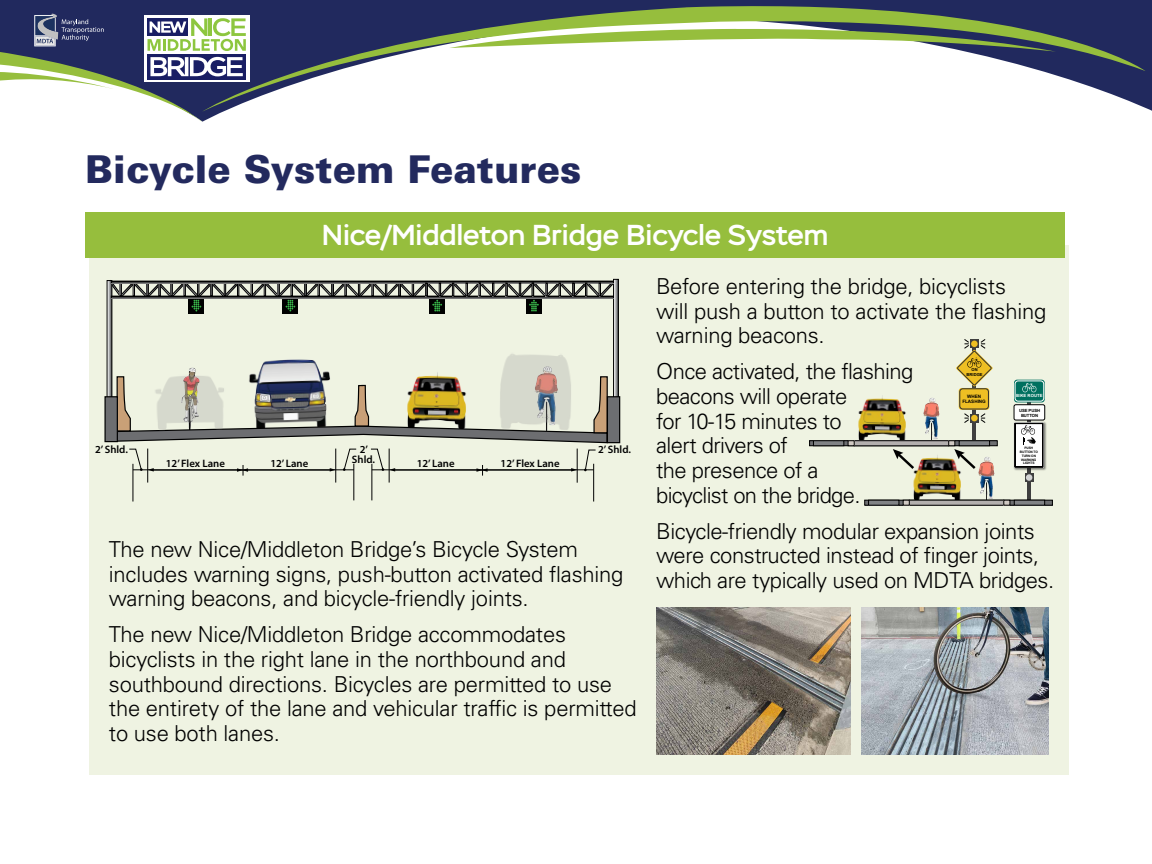
<style>
.page{position:relative;width:1152px;height:864px;background:#fff}
.page>*{position:absolute;margin:0;border:0;box-sizing:border-box;transform-origin:0 0}
.t1{font:900 38.4px "Univers";color:#232a5e}
.t2{font:500 28.8px "Stem";color:#fff}
.t3{font:300 22px/24.8px "Univers";letter-spacing:-.01em;color:#000}
.t4{font:600 10.76px/10.2px "Myriad Pro";color:#010101;text-align:center}
.t5{font:700 4.6px/5.5px "Arial";color:#000;text-align:center}
.t6{font:700 4.28px/5.1px "Arial";letter-spacing:-.025em;color:#000;text-align:center}
.t7{font:700 4.28px "Arial";color:#fff}
.t8{font:700 4.16px/4.6px "Arial";color:#000;text-align:center}
.t9{font:700 3.24px/3.9px "Arial";letter-spacing:-.025em;color:#000;text-align:center}
</style>
<div class="page">
<div style="left:0;top:0;width:202px;height:14px;background:#21295e"></div>
<svg style="left:1146px;top:0;width:6px;height:111px"></svg>
<svg style="left:202px;top:0;width:944px;height:108px"></svg>
<div style="left:144px;top:15px;width:105px;height:67px;background:#fff"></div>
<svg style="left:0;top:14px;width:246px;height:108px"></svg>
<div style="left:90px;top:245px;width:979px;height:529px;background:#eff3e2"></div>
<img style="left:188px;top:367px;width:8px;height:7px">
<img style="left:249px;top:359px;width:81px;height:17px">
<svg style="left:283px;top:311px;width:15px;height:2px"></svg>
<svg style="left:189px;top:311px;width:15px;height:2px"></svg>
<svg style="left:430px;top:311px;width:15px;height:2px"></svg>
<svg style="left:526px;top:311px;width:15px;height:2px"></svg>
<div style="left:107px;top:281px;width:5px;height:132px;background:#a8aaad"></div>
<div style="left:107px;top:280px;width:5px;height:133px;border:1px solid #000"></div>
<hr style="left:614px;top:279px;width:4px;height:133px;background:#bdbec1">
<div style="left:613px;top:279px;width:5px;height:133px;border:1px solid #000"></div>
<svg style="left:110px;top:281px;width:504px;height:30px"></svg>
<div style="left:105px;top:397px;width:12px;height:45px;background:#6d6e71"></div>
<div style="left:104px;top:396px;width:14px;height:46px;border:1px solid #000"></div>
<div style="left:607px;top:397px;width:13px;height:46px;background:#6d6e71"></div>
<div style="left:607px;top:396px;width:13px;height:47px;border:1px solid #000"></div>
<img style="left:502px;top:354px;width:68px;height:22px">
<svg style="left:116px;top:376px;width:492px;height:126px"></svg>
<hr style="left:973px;top:345px;width:3px;height:97px;background:#3f3f3f">
<div style="left:959px;top:388px;width:30px;height:22px;background:#eebf23;border-radius:3px"></div>
<div style="left:959px;top:388px;width:30px;height:21px;border:1px solid #2c2d30;border-radius:3px"></div>
<svg style="left:956px;top:339px;width:37px;height:47px"></svg>
<svg style="left:970px;top:414px;width:9px;height:9px"></svg>
<div style="left:971px;top:415px;width:7px;height:6px;background:#eebf23;border-radius:50%"></div>
<svg style="left:964px;top:413px;width:5px;height:10px"></svg>
<svg style="left:980px;top:413px;width:6px;height:10px"></svg>
<img style="left:858px;top:395px;width:48px;height:45px">
<img style="left:923px;top:398px;width:17px;height:42px">
<svg style="left:811px;top:442px;width:185px;height:2px"></svg>
<div style="left:809px;top:440px;width:189px;height:6px;border:1px solid #000"></div>
<div style="left:813px;top:441px;width:31px;height:5px;background:#808285"></div>
<div style="left:813px;top:440px;width:31px;height:6px;border:1px solid #000"></div>
<div style="left:959px;top:441px;width:31px;height:5px;background:#808285"></div>
<div style="left:959px;top:440px;width:31px;height:6px;border:1px solid #000"></div>
<div style="left:854px;top:441px;width:95px;height:5px;background:#b3afae"></div>
<div style="left:854px;top:440px;width:95px;height:6px;border:1px solid #000"></div>
<div style="left:948px;top:440px;width:7px;height:6px;border:1px solid #000"></div>
<svg style="left:848px;top:440px;width:6px;height:6px"></svg>
<hr style="left:1027px;top:397px;width:4px;height:104px;background:#3f3f3f">
<img style="left:1013px;top:421px;width:34px;height:50px">
<svg style="left:1014px;top:422px;width:30px;height:46px"></svg>
<div style="left:1014px;top:380px;width:31px;height:22px;background:#00705f;border-radius:3px"></div>
<div style="left:1015px;top:381px;width:29px;height:21px;border:1px solid #fff;border-radius:3px"></div>
<svg style="left:1022px;top:383px;width:15px;height:10px"></svg>
<div style="left:1014px;top:405px;width:31px;height:15px;background:#fff;border-radius:2px"></div>
<div style="left:1014px;top:404px;width:31px;height:16px;border:1px solid #000;border-radius:2px"></div>
<svg style="left:1025px;top:473px;width:9px;height:9px"></svg>
<div style="left:1026px;top:474px;width:6px;height:7px;background:#d2d3d4;border-radius:50%"></div>
<svg style="left:1015px;top:423px;width:28px;height:44px"></svg>
<img style="left:909px;top:455px;width:57px;height:45px">
<img style="left:977px;top:457px;width:18px;height:43px">
<svg style="left:866px;top:502px;width:185px;height:1px"></svg>
<div style="left:864px;top:500px;width:189px;height:5px;border:1px solid #000"></div>
<div style="left:869px;top:500px;width:30px;height:5px;background:#808285"></div>
<div style="left:868px;top:500px;width:31px;height:5px;border:1px solid #000"></div>
<div style="left:1014px;top:500px;width:31px;height:5px;background:#808285"></div>
<div style="left:1014px;top:500px;width:31px;height:5px;border:1px solid #000"></div>
<div style="left:909px;top:500px;width:95px;height:5px;background:#b3afae"></div>
<svg style="left:1004px;top:500px;width:6px;height:5px"></svg>
<svg style="left:903px;top:500px;width:7px;height:5px"></svg>
<svg style="left:949px;top:441px;width:29px;height:31px"></svg>
<svg style="left:893px;top:449px;width:24px;height:23px"></svg>
<img style="left:656px;top:607px;width:195px;height:147px">
<img style="left:862px;top:607px;width:187px;height:147px">
<div style="left:86px;top:212px;width:979px;height:46px;background:#96be3d"></div>
<h1 class="t1" style="left:86px;top:145px;width:498px">Bicycle System Features</h1>
<h2 class="t2" style="left:322px;top:217px;width:508px">Nice/Middleton Bridge Bicycle System</h2>
<p class="t4" style="left:95px;top:444px;width:34px">2’ Shld.</p>
<p class="t4" style="left:598px;top:444px;width:34px">2’ Shld.</p>
<p class="t4" style="left:352px;top:444px;width:25px">2’<br>Shld.</p>
<p class="t4" style="left:166px;top:459px;width:61px">12’ Flex Lane</p>
<p class="t4" style="left:270px;top:459px;width:39px">12’ Lane</p>
<p class="t4" style="left:417px;top:459px;width:39px">12’ Lane</p>
<p class="t4" style="left:501px;top:459px;width:61px">12’ Flex Lane</p>
<p class="t3" style="left:109px;top:537px;width:516px">The new Nice/Middleton Bridge’s Bicycle System includes warning signs, push-button activated flashing warning beacons, and bicycle-friendly joints.</p>
<p class="t3" style="left:109px;top:622px;width:529px">The new Nice/Middleton Bridge accommodates bicyclists in the right lane in the northbound and southbound directions. Bicycles are permitted to use the entirety of the lane and vehicular traffic is permitted to use both lanes.</p>
<p class="t3" style="left:656px;top:274px;width:392px">Before entering the bridge, bicyclists<br>will push a button to activate the flashing warning beacons.</p>
<p class="t3" style="left:656px;top:359px;width:259px">Once activated, the flashing beacons will operate<br>for 10-15 minutes to<br>alert drivers of<br>the presence of a<br>bicyclist on the bridge.</p>
<p class="t3" style="left:656px;top:518px;width:400px">Bicycle-friendly modular expansion joints were constructed instead of finger joints, which are typically used on MDTA bridges.</p>
<p class="t8" style="left:967px;top:368px;width:18px">ON<br>BRIDGE</p>
<p class="t5" style="left:962px;top:394px;width:25px">WHEN<br>FLASHING</p>
<p class="t7" style="left:1016px;top:393px;width:28px">BIKE ROUTE</p>
<p class="t6" style="left:1019px;top:408px;width:23px">USE PUSH<br>BUTTON</p>
<p class="t9" style="left:1020px;top:446px;width:20px">PUSH<br>BUTTON TO<br>TURN ON<br>WARNING<br>LIGHTS</p>
</div>
